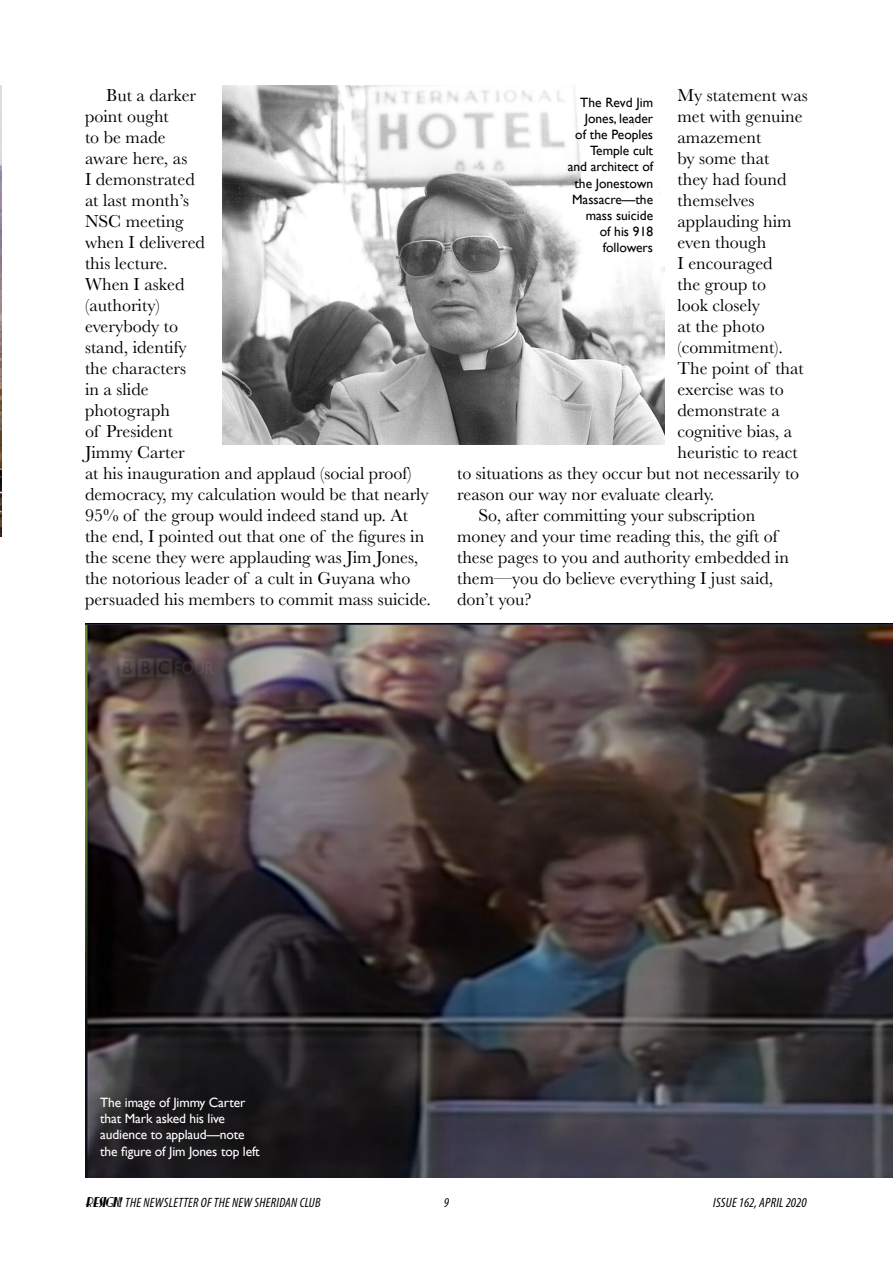
<style>
.page{position:relative;width:893px;height:1263px;background:#fff}
.page>*{position:absolute;margin:0;border:0;box-sizing:border-box;transform-origin:0 0}
.Body_text{font:18px/21px "Baskerville";color:#000}
.Picture_caption{font:13.5px/16.2px "Gill Sans";color:#000;text-align:right}
.Picture_caption-2{font:13.5px/16.2px "Gill Sans";letter-spacing:-.01em;color:#fff}
.t1{font:italic condensed 13.5px "Myriad Pro";letter-spacing:.02em;color:#000}
.s1{font-family:"Nickerbocker";font-stretch:normal}
</style>
<div class="page">
<img style="left:85px;top:623px;width:808px;height:555px">
<img style="left:0;top:85px;width:2px;height:452px">
<img style="left:223px;top:85px;width:442px;height:360px">
<svg style="left:87px;top:1083px;width:185px;height:88px;background:#1f1d20"></svg>
<p class="Body_text" style="left:85px;top:85px;width:348px;text-indent:21px">But a darker<br>point ought<br>to be made<br>aware here, as<br>I demonstrated<br>at last month’s<br>NSC meeting<br>when I delivered<br>this lecture.<br>When I asked<br>(authority)<br>everybody to<br>stand, identify<br>the characters<br>in a slide<br>photograph<br>of President<br>Jimmy Carter<br>at his inauguration and applaud (social proof) democracy, my calculation would be that nearly<br>95% of the group would indeed stand up. At the end, I pointed out that one of the figures in the scene they were applauding was Jim Jones, the notorious leader of a cult in Guyana who persuaded his members to commit mass suicide.</p>
<p class="Body_text" style="left:677px;top:85px;width:132px">My statement was</p>
<p class="Picture_caption" style="left:568px;top:94px;width:87px">The Revd Jim<br>Jones, leader<br>of the Peoples<br>Temple cult and architect of the Jonestown<br>Massacre—the mass suicide<br>of his 918 followers</p>
<p class="Body_text" style="left:677px;top:106px;width:127px">met with genuine</p>
<p class="Body_text" style="left:677px;top:127px;width:85px">amazement</p>
<p class="Body_text" style="left:677px;top:148px;width:93px">by some that</p>
<p class="Body_text" style="left:677px;top:169px;width:110px">they had found</p>
<p class="Body_text" style="left:677px;top:190px;width:79px">themselves</p>
<p class="Body_text" style="left:677px;top:211px;width:116px">applauding him</p>
<p class="Body_text" style="left:677px;top:232px;width:90px">even though</p>
<p class="Body_text" style="left:677px;top:253px;width:97px">I encouraged</p>
<p class="Body_text" style="left:677px;top:274px;width:90px">the group to</p>
<p class="Body_text" style="left:677px;top:295px;width:84px">look closely</p>
<p class="Body_text" style="left:677px;top:316px;width:89px">at the photo</p>
<p class="Body_text" style="left:677px;top:337px;width:107px">(commitment).</p>
<p class="Body_text" style="left:677px;top:358px;width:128px">The point of that</p>
<p class="Body_text" style="left:677px;top:379px;width:108px">exercise was to</p>
<p class="Body_text" style="left:677px;top:400px;width:104px">demonstrate a</p>
<p class="Body_text" style="left:677px;top:421px;width:116px">cognitive bias, a</p>
<p class="Body_text" style="left:677px;top:442px;width:122px">heuristic to react</p>
<p class="Body_text" style="left:457px;top:463px;width:344px">to situations as they occur but not necessarily to</p>
<p class="Body_text" style="left:457px;top:484px;width:259px">reason our way nor evaluate clearly.</p>
<p class="Body_text" style="left:457px;top:505px;width:333px;text-indent:21px">So, after committing your subscription money and your time reading this, the gift of these pages to you and authority embedded in them—you do believe everything I just said, don’t you?</p>
<p class="Picture_caption-2" style="left:100px;top:1094px;width:161px">The image of Jimmy Carter that Mark asked his live audience to applaud—note the figure of Jim Jones top left</p>
<p class="t1" style="left:85px;top:1194px;width:237px"><span class="s1">RESIGN!</span>THE NEWSLETTER OF THE NEW SHERIDAN CLUB</p>
<p class="t1" style="left:444px;top:1194px;width:7px">9</p>
<p class="t1" style="left:713px;top:1194px;width:95px">ISSUE 162, APRIL 2020</p>
</div>
